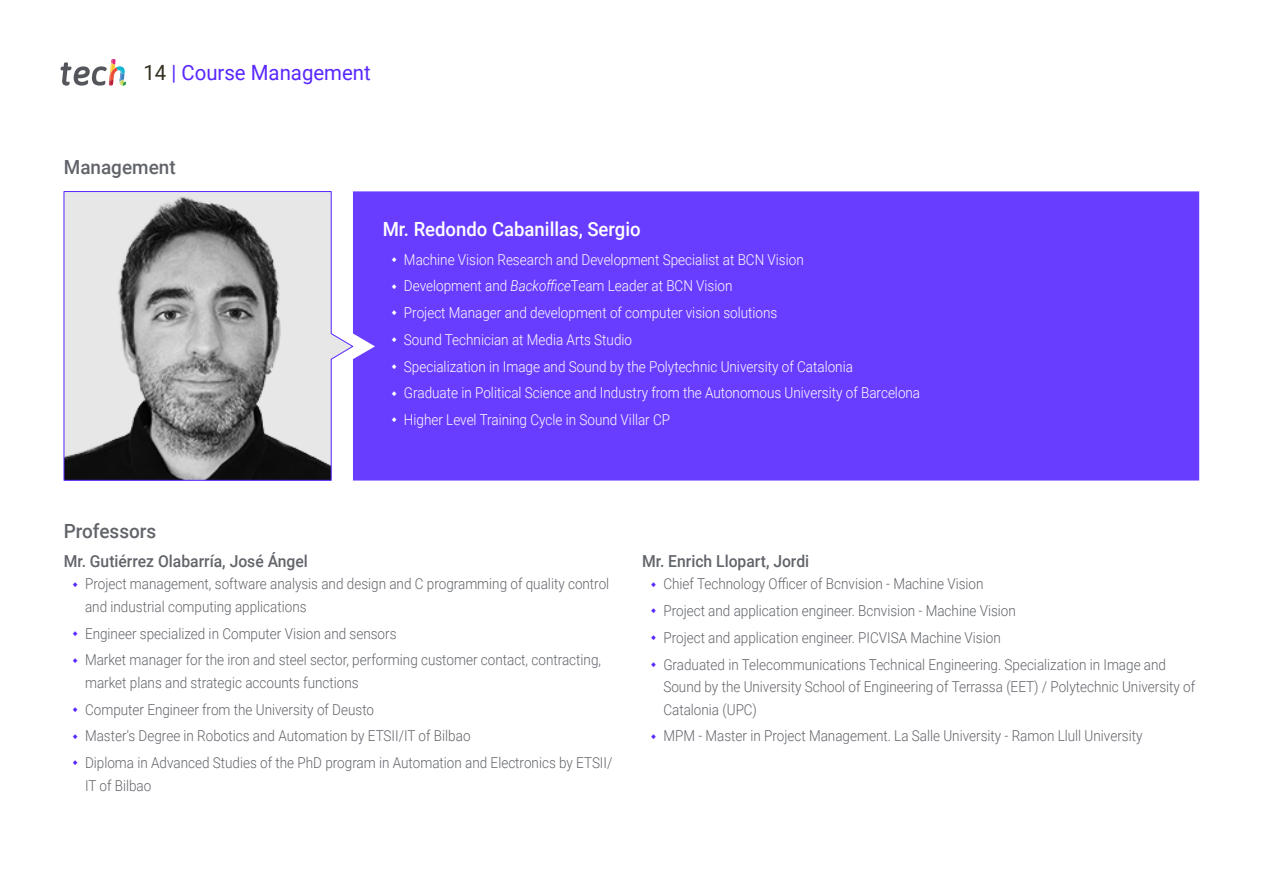
<style>
.page{position:relative;width:1263px;height:893px;background:#fff}
.page>*{position:absolute;margin:0;border:0;box-sizing:border-box;transform-origin:0 0}
.t1{font:21px "Roboto";color:#5927ff}
.t2{font:500 19.5px "Roboto";color:#fff;scale:.95 1}
.t3{font:500 19.5px "Roboto";color:#61646a}
.t4{font:500 16.5px "Roboto";color:#61646a;scale:.95 1}
.t5{font:300 15px/26.7px "Roboto";color:#61646a;scale:.9 1}
.t6{font:300 15px/26.7px "Roboto";color:#fff;scale:.9 1}
.s1{color:#312e20}
.s2{font-style:italic}
</style>
<div class="page">
<div style="left:353px;top:191px;width:846px;height:290px;background:#693dff"></div>
<svg style="left:64px;top:191px;width:289px;height:290px;background:#aaaaac"></svg>
<hr style="left:1262px;top:0;width:1px;height:893px;background:#d6d7d6">
<svg style="left:61px;top:59px;width:65px;height:27px"></svg>
<svg style="left:392px;top:257px;width:5px;height:5px"></svg>
<svg style="left:392px;top:284px;width:5px;height:5px"></svg>
<svg style="left:392px;top:310px;width:5px;height:5px"></svg>
<svg style="left:392px;top:337px;width:5px;height:5px"></svg>
<svg style="left:392px;top:364px;width:5px;height:5px"></svg>
<svg style="left:392px;top:391px;width:5px;height:5px"></svg>
<svg style="left:392px;top:417px;width:5px;height:5px"></svg>
<h1 class="t1" style="left:144px;top:57px;width:229px"><span class="s1">14</span> | Course Management</h1>
<h2 class="t3" style="left:64px;top:154px;width:113px">Management</h2>
<h2 class="t2" style="left:383px;top:215px;width:273px">Mr. Redondo Cabanillas, Sergio</h2>
<p class="t6" style="left:404px;top:245px;width:575px">Machine Vision Research and Development Specialist at BCN Vision<br>Development and <span class="s2">Backoffice</span>Team Leader at BCN Vision<br>Project Manager and development of computer vision solutions<br>Sound Technician at Media Arts Studio<br>Specialization in Image and Sound by the Polytechnic University of Catalonia<br>Graduate in Political Science and Industry from the Autonomous University of Barcelona Higher Level Training Cycle in Sound Villar CP</p>
<h2 class="t3" style="left:64px;top:517px;width:94px">Professors</h2>
<p class="t4" style="left:64px;top:550px;width:258px">Mr. Gutiérrez Olabarría, José Ángel</p>
<p class="t5" style="left:85px;top:572px;width:584px;line-height:22.5px">Project management, software analysis and design and C programming of quality control and industrial computing applications</p>
<p class="t5" style="left:85px;top:619px;width:575px">Engineer specialized in Computer Vision and sensors<br>Market manager for the iron and steel sector, performing customer contact, contracting,</p>
<p class="t5" style="left:85px;top:669px;width:588px">market plans and strategic accounts functions<br>Computer Engineer from the University of Deusto<br>Master's Degree in Robotics and Automation by ETSII/IT of Bilbao<br>Diploma in Advanced Studies of the PhD program in Automation and Electronics by ETSII/</p>
<p class="t5" style="left:85px;top:771px;width:75px">IT of Bilbao</p>
<p class="t4" style="left:642px;top:550px;width:177px">Mr. Enrich Llopart, Jordi</p>
<p class="t5" style="left:663px;top:570px;width:560px">Chief Technology Officer of Bcnvision - Machine Vision<br>Project and application engineer. Bcnvision - Machine Vision<br>Project and application engineer. PICVISA Machine Vision<br>Graduated in Telecommunications Technical Engineering. Specialization in Image and</p>
<p class="t5" style="left:663px;top:675px;width:592px;line-height:22.5px">Sound by the University School of Engineering of Terrassa (EET) / Polytechnic University of<br>Catalonia (UPC)</p>
<p class="t5" style="left:663px;top:722px;width:534px">MPM - Master in Project Management. La Salle University - Ramon Llull University</p>
</div>
